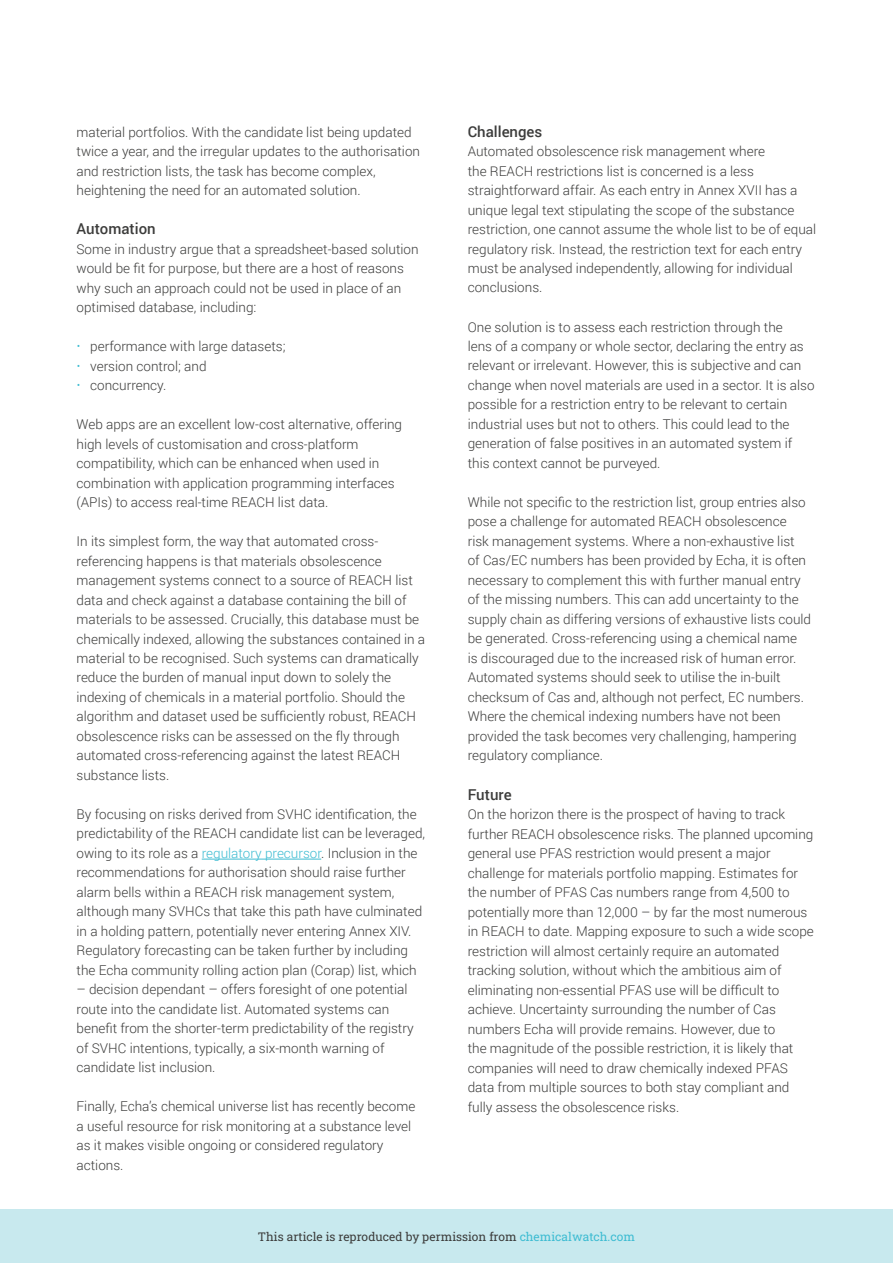
<style>
.page{position:relative;width:893px;height:1263px;background:#fff}
.page>*{position:absolute;margin:0;border:0;box-sizing:border-box;transform-origin:0 0}
.t1{font:500 15px "Roboto";color:#3c3c3b}
.t2{font:300 13.5px/19.5px "Roboto";color:#3c3c3b}
.t3{font:12px "Roboto Slab";color:#3c3c3b}
.s1{color:#3ebcd2}
</style>
<div class="page">
<div style="left:0;top:1209px;width:893px;height:54px;background:#c8e9ee"></div>
<hr style="left:202px;top:859px;width:119px;height:1px;background:#3ebcd2">
<p class="t2" style="left:77px;top:123px;width:345px">material portfolios. With the candidate list being updated twice a year, and the irregular updates to the authorisation and restriction lists, the task has become complex, heightening the need for an automated solution.</p>
<p class="t1" style="left:77px;top:222px;width:81px">Automation</p>
<p class="t2" style="left:77px;top:240px;width:344px">Some in industry argue that a spreadsheet-based solution would be fit for purpose, but there are a host of reasons why such an approach could not be used in place of an optimised database, including:</p>
<p class="t2" style="left:90px;top:337px;width:197px">performance with large datasets; version control; and concurrency.</p>
<p class="t2" style="left:77px;top:415px;width:327px">Web apps are an excellent low-cost alternative, offering high levels of customisation and cross-platform compatibility, which can be enhanced when used in combination with application programming interfaces (APIs) to access real-time REACH list data.</p>
<p class="t2" style="left:77px;top:532px;width:350px">In its simplest form, the way that automated cross&shy;referencing happens is that materials obsolescence management systems connect to a source of REACH list data and check against a database containing the bill of materials to be assessed. Crucially, this database must be chemically indexed, allowing the substances contained in a material to be recognised. Such systems can dramatically reduce the burden of manual input down to solely the indexing of chemicals in a material portfolio. Should the algorithm and dataset used be sufficiently robust, REACH obsolescence risks can be assessed on the fly through automated cross-referencing against the latest REACH substance lists.</p>
<p class="t2" style="left:77px;top:804px;width:350px">By focusing on risks derived from SVHC identification, the predictability of the REACH candidate list can be leveraged, owing to its role as a <span class="s1">regulatory precursor</span>. Inclusion in the recommendations for authorisation should raise further alarm bells within a REACH risk management system, although many SVHCs that take this path have culminated in a holding pattern, potentially never entering Annex XIV.<br>Regulatory forecasting can be taken further by including the Echa community rolling action plan (Corap) list, which</p>
<p class="t2" style="left:77px;top:981px;width:339px">– decision dependant – offers foresight of one potential route into the candidate list. Automated systems can benefit from the shorter-term predictability of the registry of SVHC intentions, typically, a six-month warning of candidate list inclusion.</p>
<p class="t2" style="left:77px;top:1098px;width:340px">Finally, Echa’s chemical universe list has recently become a useful resource for risk monitoring at a substance level as it makes visible ongoing or considered regulatory actions.</p>
<p class="t1" style="left:468px;top:125px;width:76px">Challenges</p>
<p class="t2" style="left:468px;top:142px;width:350px">Automated obsolescence risk management where<br>the REACH restrictions list is concerned is a less straightforward affair. As each entry in Annex XVII has a unique legal text stipulating the scope of the substance restriction, one cannot assume the whole list to be of equal regulatory risk. Instead, the restriction text for each entry must be analysed independently, allowing for individual conclusions.</p>
<p class="t2" style="left:468px;top:318px;width:348px">One solution is to assess each restriction through the<br>lens of a company or whole sector, declaring the entry as relevant or irrelevant. However, this is subjective and can change when novel materials are used in a sector. It is also possible for a restriction entry to be relevant to certain industrial uses but not to others. This could lead to the generation of false positives in an automated system if this context cannot be purveyed.</p>
<p class="t2" style="left:468px;top:492px;width:345px">While not specific to the restriction list, group entries also pose a challenge for automated REACH obsolescence risk management systems. Where a non-exhaustive list<br>of Cas/EC numbers has been provided by Echa, it is often necessary to complement this with further manual entry of the missing numbers. This can add uncertainty to the supply chain as differing versions of exhaustive lists could be generated. Cross-referencing using a chemical name<br>is discouraged due to the increased risk of human error.<br>Automated systems should seek to utilise the in-built checksum of Cas and, although not perfect, EC numbers.<br>Where the chemical indexing numbers have not been provided the task becomes very challenging, hampering regulatory compliance.</p>
<p class="t1" style="left:468px;top:788px;width:45px">Future</p>
<p class="t2" style="left:468px;top:805px;width:348px">On the horizon there is the prospect of having to track further REACH obsolescence risks. The planned upcoming general use PFAS restriction would present a major challenge for materials portfolio mapping. Estimates for the number of PFAS Cas numbers range from 4,500 to potentially more than 12,000 – by far the most numerous in REACH to date. Mapping exposure to such a wide scope restriction will almost certainly require an automated tracking solution, without which the ambitious aim of eliminating non-essential PFAS use will be difficult to achieve. Uncertainty surrounding the number of Cas numbers Echa will provide remains. However, due to<br>the magnitude of the possible restriction, it is likely that companies will need to draw chemically indexed PFAS data from multiple sources to both stay compliant and fully assess the obsolescence risks.</p>
<p class="t3" style="left:258px;top:1231px;width:379px">This article is reproduced by permission from <span class="s1">chemicalwatch.com</span></p>
</div>
